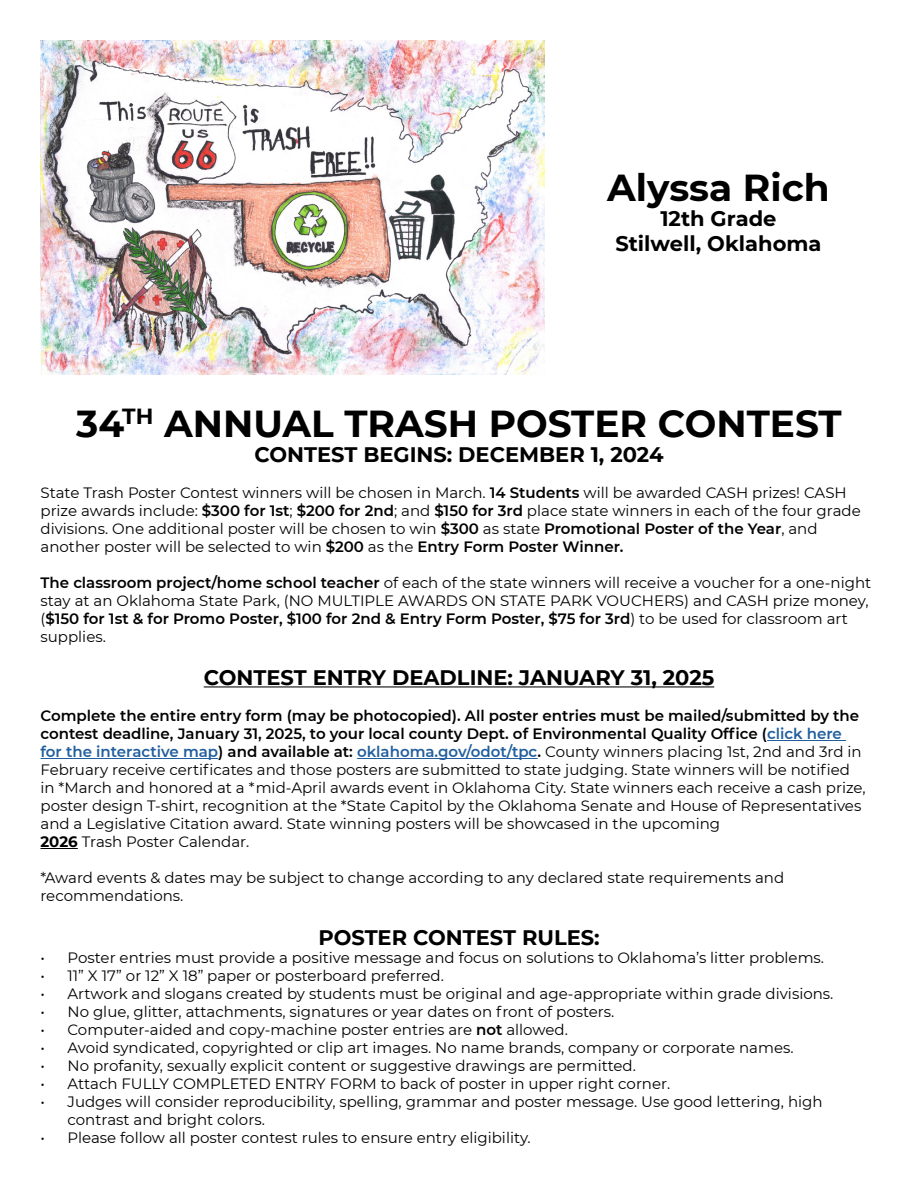
<style>
.page{position:relative;width:918px;height:1188px;background:#fff}
.page>*{position:absolute;margin:0;border:0;box-sizing:border-box;transform-origin:0 0}
.t1{font:700 37.5px "Montserrat";color:#000}
.t2{font:700 21px/25.2px "Montserrat";color:#000;text-align:center}
.t3{font:15px/18px "Montserrat";color:#000}
.s1{font-weight:600}
.s2{font-weight:600;color:#215e9e}
.s3{font-weight:700}
</style>
<div class="page">
<hr style="left:204px;top:686px;width:510px;height:1px;background:#000">
<hr style="left:767px;top:740px;width:79px;height:1px;background:#215e9e">
<hr style="left:40px;top:758px;width:178px;height:1px;background:#215e9e">
<hr style="left:357px;top:758px;width:181px;height:1px;background:#215e9e">
<hr style="left:40px;top:848px;width:38px;height:1px;background:#000">
<img style="left:40px;top:41px;width:504px;height:334px">
<h1 class="t1" style="left:607px;top:160px;width:224px">Alyssa Rich</h1>
<h2 class="t2" style="left:615px;top:205px;width:208px">12th Grade<br>Stilwell, Oklahoma</h2>
<h1 class="t1" style="left:76px;top:397px;width:767px">34<sup>TH</sup> ANNUAL TRASH POSTER CONTEST</h1>
<h2 class="t2" style="left:254px;top:441px;width:411px">CONTEST BEGINS: DECEMBER 1, 2024</h2>
<p class="t3" style="left:40px;top:483px;width:822px">State Trash Poster Contest winners will be chosen in March. <span class="s1">14 Students</span> will be awarded CASH prizes! CASH prize awards include: <span class="s1">$300 for 1st</span>; <span class="s1">$200 for 2nd</span>; and <span class="s1">$150 for 3rd</span> place state winners in each of the four grade divisions. One additional poster will be chosen to win <span class="s1">$300</span> as state <span class="s1">Promotional Poster of the Year</span>, and another poster will be selected to win <span class="s1">$200</span> as the <span class="s1">Entry Form Poster Winner.</span></p>
<p class="t3" style="left:40px;top:573px;width:832px"><span class="s1">The classroom project/home school teacher</span> of each of the state winners will receive a voucher for a one-night stay at an Oklahoma State Park, (NO MULTIPLE AWARDS ON STATE PARK VOUCHERS) and CASH prize money, (<span class="s1">$150 for 1st &amp; for Promo Poster, $100 for 2nd &amp; Entry Form Poster, $75 for 3rd</span>) to be used for classroom art supplies.</p>
<h2 class="t2" style="left:204px;top:664px;width:512px">CONTEST ENTRY DEADLINE: JANUARY 31, 2025</h2>
<p class="t3" style="left:40px;top:707px;width:827px"><span class="s1">Complete the entire entry form (may be photocopied). All poster entries must be mailed/submitted by the contest deadline, January 31, 2025, to your local county Dept. of Environmental Quality Office (</span><span class="s2">click here for the interactive map</span><span class="s1">) and available at:</span> <span class="s2">oklahoma.gov/odot/tpc</span><span class="s1">.</span> County winners placing 1st, 2nd and 3rd in February receive certificates and those posters are submitted to state judging. State winners will be notified in *March and honored at a *mid-April awards event in Oklahoma City. State winners each receive a cash prize, poster design T-shirt, recognition at the *State Capitol by the Oklahoma Senate and House of Representatives and a Legislative Citation award. State winning posters will be showcased in the upcoming<br><span class="s3">2026</span> Trash Poster Calendar.</p>
<p class="t3" style="left:40px;top:869px;width:745px">*Award events &amp; dates may be subject to change according to any declared state requirements and recommendations.</p>
<h2 class="t2" style="left:318px;top:923px;width:283px">POSTER CONTEST RULES:</h2>
<p class="t3" style="left:40px;top:948px;width:785px">• Poster entries must provide a positive message and focus on solutions to Oklahoma’s litter problems.</p>
<p class="t3" style="left:40px;top:966px;width:405px">• 11” X 17” or 12” X 18” paper or posterboard preferred.</p>
<p class="t3" style="left:40px;top:984px;width:794px">• Artwork and slogans created by students must be original and age-appropriate within grade divisions.</p>
<p class="t3" style="left:40px;top:1002px;width:575px">• No glue, glitter, attachments, signatures or year dates on front of posters.</p>
<p class="t3" style="left:40px;top:1020px;width:529px">• Computer-aided and copy-machine poster entries are <span class="s1">not</span> allowed.</p>
<p class="t3" style="left:40px;top:1038px;width:755px">• Avoid syndicated, copyrighted or clip art images. No name brands, company or corporate names.</p>
<p class="t3" style="left:40px;top:1056px;width:597px">• No profanity, sexually explicit content or suggestive drawings are permitted.</p>
<p class="t3" style="left:40px;top:1074px;width:631px">• Attach FULLY COMPLETED ENTRY FORM to back of poster in upper right corner.</p>
<p class="t3" style="left:68px;top:1092px;width:757px;text-indent:-27px">• Judges will consider reproducibility, spelling, grammar and poster message. Use good lettering, high contrast and bright colors.</p>
<p class="t3" style="left:40px;top:1128px;width:492px">• Please follow all poster contest rules to ensure entry eligibility.</p>
</div>
